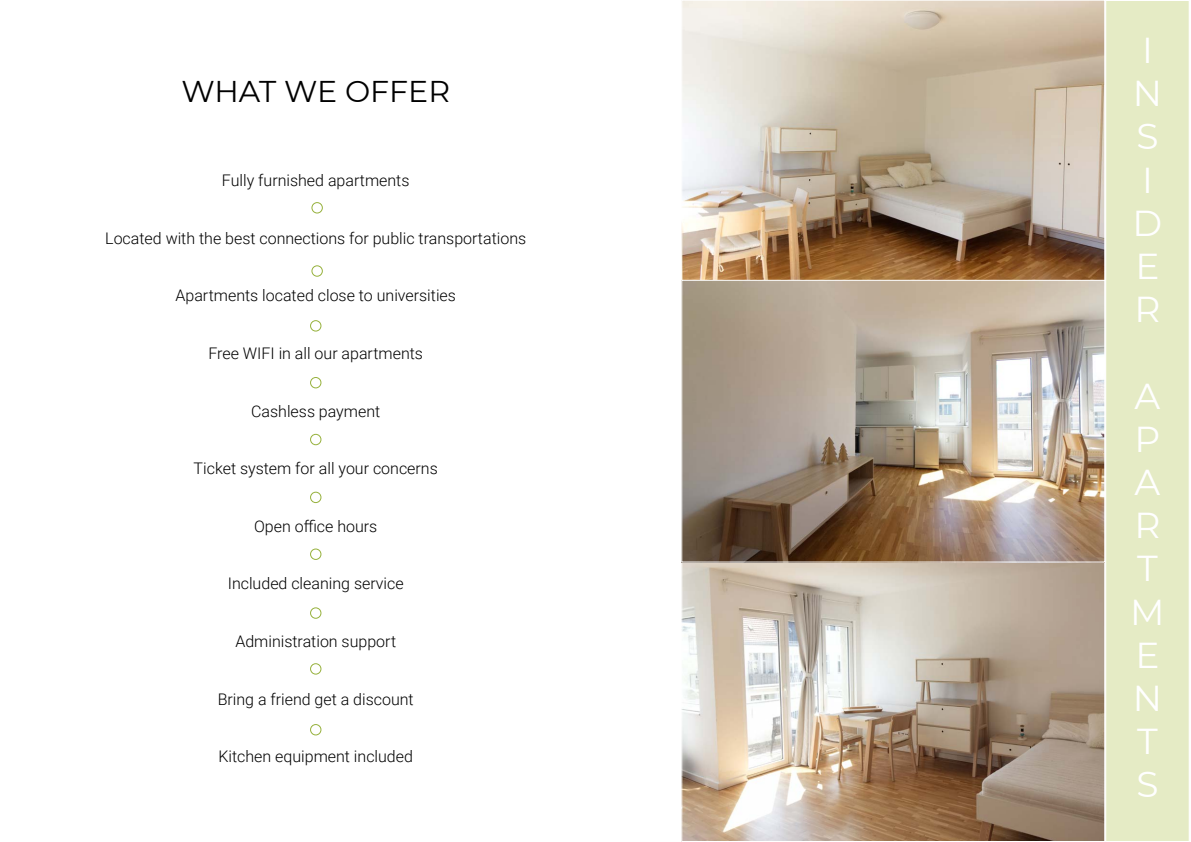
<style>
.page{position:relative;width:1191px;height:842px;background:#fff}
.page>*{position:absolute;margin:0;border:0;box-sizing:border-box;transform-origin:0 0}
.t1{font:36px/43.2px "Montserrat";color:#fff}
.t2{font:30px "Montserrat";color:#000}
.t3{font:300 16px "Roboto";color:#000}
</style>
<div class="page">
<img style="left:683px;top:2px;width:420px;height:278px">
<img style="left:683px;top:282px;width:420px;height:558px">
<div style="left:681px;top:280px;width:424px;height:282px;border:1px solid #fff"></div>
<div style="left:311px;top:202px;width:12px;height:11px;border:1px solid #96b13c;border-radius:50%"></div>
<div style="left:311px;top:265px;width:12px;height:12px;border:1px solid #96b13c;border-radius:50%"></div>
<div style="left:310px;top:320px;width:11px;height:11px;border:1px solid #96b13c;border-radius:50%"></div>
<div style="left:310px;top:377px;width:11px;height:11px;border:1px solid #96b13c;border-radius:50%"></div>
<div style="left:310px;top:434px;width:11px;height:11px;border:1px solid #96b13c;border-radius:50%"></div>
<div style="left:310px;top:492px;width:11px;height:11px;border:1px solid #96b13c;border-radius:50%"></div>
<div style="left:310px;top:549px;width:11px;height:11px;border:1px solid #96b13c;border-radius:50%"></div>
<div style="left:310px;top:607px;width:11px;height:12px;border:1px solid #96b13c;border-radius:50%"></div>
<div style="left:1105px;top:0;width:84px;height:842px;background:#e5ebc5;border:1px solid #fff"></div>
<div style="left:310px;top:663px;width:11px;height:11px;border:1px solid #96b13c;border-radius:50%"></div>
<div style="left:310px;top:724px;width:11px;height:11px;border:1px solid #96b13c;border-radius:50%"></div>
<h2 class="t2" style="left:181px;top:71px;width:270px">WHAT WE OFFER</h2>
<p class="t3" style="left:222px;top:169px;width:189px">Fully furnished apartments</p>
<p class="t3" style="left:105px;top:227px;width:422px">Located with the best connections for public transportations</p>
<p class="t3" style="left:175px;top:284px;width:282px">Apartments located close to universities</p>
<p class="t3" style="left:208px;top:342px;width:216px">Free WIFI in all our apartments</p>
<p class="t3" style="left:251px;top:400px;width:131px">Cashless payment</p>
<p class="t3" style="left:194px;top:457px;width:246px">Ticket system for all your concerns</p>
<p class="t3" style="left:254px;top:515px;width:125px">Open office hours</p>
<p class="t3" style="left:228px;top:572px;width:177px">Included cleaning service</p>
<p class="t3" style="left:235px;top:630px;width:162px">Administration support</p>
<p class="t3" style="left:218px;top:688px;width:197px">Bring a friend get a discount</p>
<p class="t3" style="left:218px;top:745px;width:196px">Kitchen equipment included</p>
<h1 class="t1" style="left:1132px;top:27px;width:31px">I<br>N<br>S<br>I<br>D<br>E<br>R</h1>
<h1 class="t1" style="left:1130px;top:373px;width:36px">A<br>P<br>A<br>R<br>T<br>M<br>E<br>N<br>T<br>S</h1>
</div>
